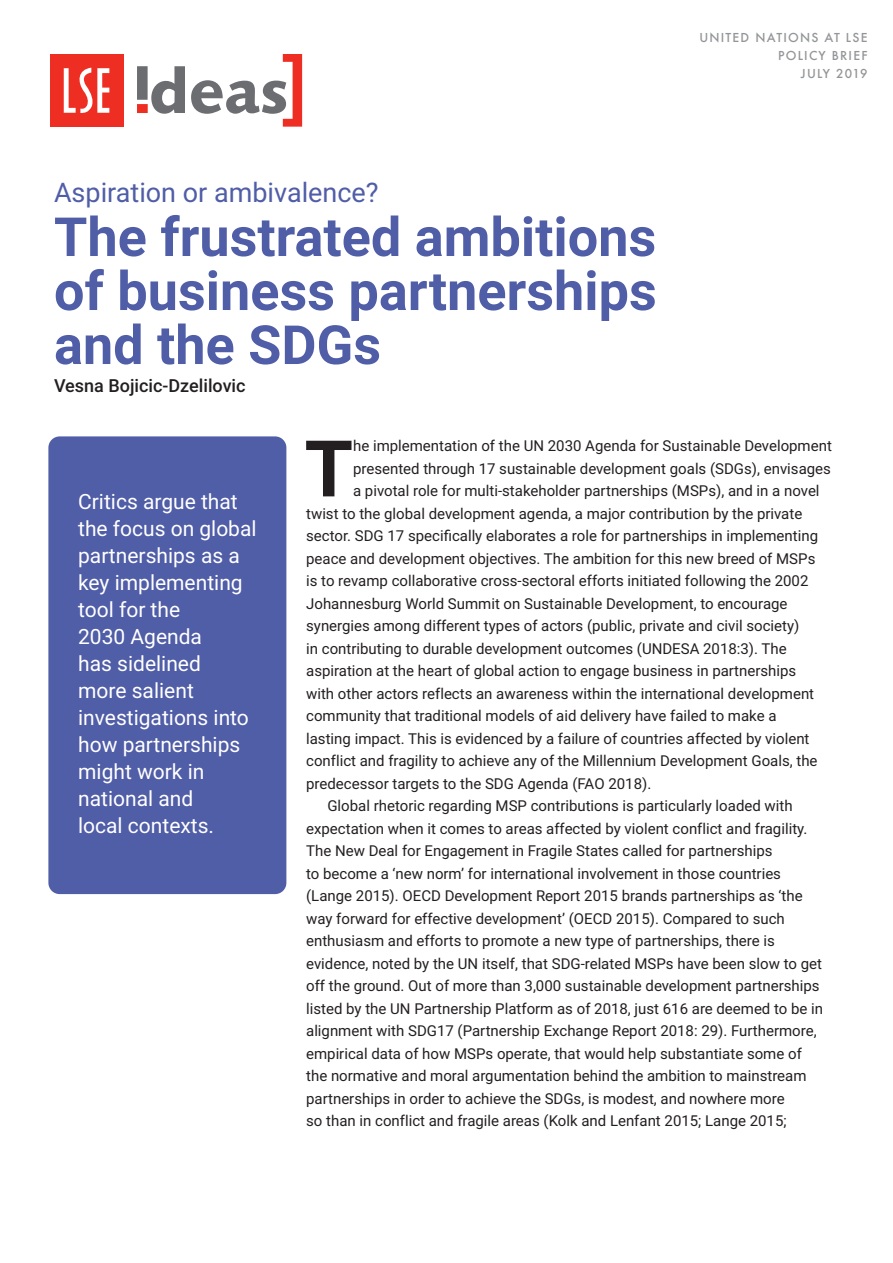
<style>
.page{position:relative;width:893px;height:1263px;background:#fff}
.page>*{position:absolute;margin:0;border:0;box-sizing:border-box;transform-origin:0 0}
.t1{font:700 78.3px "Roboto";color:#231f20}
.t2{font:700 54px/54px "Roboto";color:#505da7;text-align:justify}
.t3{font:27px "Roboto";color:#505da7}
.t4{font:21px/27px "Roboto";color:#fff}
.t5{font:500 18px "Roboto";color:#231f20}
.t6{font:15px "Roboto";color:#231f20}
.t7{font:500 12px/18px "Futura";letter-spacing:.1em;color:#939598;text-align:right}
</style>
<div class="page">
<div style="left:48px;top:436px;width:238px;height:458px;background:#505da7;border-radius:11px"></div>
<div style="left:50px;top:54px;width:73px;height:73px;background:#ee2e22"></div>
<svg style="left:64px;top:68px;width:45px;height:45px"></svg>
<div style="left:137px;top:66px;width:11px;height:34px;background:#6c6d70"></div>
<div style="left:137px;top:104px;width:11px;height:9px;background:#ee2e22"></div>
<svg style="left:151px;top:66px;width:34px;height:48px"></svg>
<svg style="left:191px;top:54px;width:111px;height:73px"></svg>
<h3 class="t3" style="left:54px;top:173px;width:326px">Aspiration or ambivalence?</h3>
<h2 class="t2" style="left:54px;top:208px;width:604px">The frustrated ambitions of business partnerships and the SDGs</h2>
<p class="t5" style="left:54px;top:373px;width:193px">Vesna Bojicic-Dzelilovic</p>
<p class="t7" style="left:699px;top:28px;width:170px">UNITED NATIONS AT LSE<br>POLICY BRIEF<br>JULY 2019</p>
<h3 class="t4" style="left:78px;top:487px;width:180px">Critics argue that the focus on global partnerships as a key implementing tool for the<br>2030 Agenda<br>has sidelined<br>more salient investigations into how partnerships might work in national and<br>local contexts.</h3>
<h1 class="t1" style="left:305px;top:414px;width:50px">T</h1>
<p class="t6" style="left:353px;top:435px;width:480px">he implementation of the UN 2030 Agenda for Sustainable Development</p>
<p class="t6" style="left:353px;top:458px;width:479px">presented through 17 sustainable development goals (SDGs), envisages</p>
<p class="t6" style="left:353px;top:480px;width:468px">a pivotal role for multi-stakeholder partnerships (MSPs), and in a novel</p>
<p class="t6" style="left:306px;top:503px;width:498px">twist to the global development agenda, a major contribution by the private</p>
<p class="t6" style="left:306px;top:525px;width:513px">sector. SDG 17 specifically elaborates a role for partnerships in implementing</p>
<p class="t6" style="left:306px;top:548px;width:511px">peace and development objectives. The ambition for this new breed of MSPs</p>
<p class="t6" style="left:306px;top:570px;width:504px">is to revamp collaborative cross-sectoral efforts initiated following the 2002</p>
<p class="t6" style="left:306px;top:593px;width:483px">Johannesburg World Summit on Sustainable Development, to encourage</p>
<p class="t6" style="left:306px;top:615px;width:495px">synergies among different types of actors (public, private and civil society)</p>
<p class="t6" style="left:306px;top:638px;width:482px">in contributing to durable development outcomes (UNDESA 2018:3). The</p>
<p class="t6" style="left:306px;top:660px;width:492px">aspiration at the heart of global action to engage business in partnerships</p>
<p class="t6" style="left:306px;top:683px;width:509px">with other actors reflects an awareness within the international development</p>
<p class="t6" style="left:306px;top:705px;width:472px">community that traditional models of aid delivery have failed to make a</p>
<p class="t6" style="left:306px;top:728px;width:505px">lasting impact. This is evidenced by a failure of countries affected by violent</p>
<p class="t6" style="left:306px;top:750px;width:513px">conflict and fragility to achieve any of the Millennium Development Goals, the</p>
<p class="t6" style="left:306px;top:773px;width:347px">predecessor targets to the SDG Agenda (FAO 2018).</p>
<p class="t6" style="left:327px;top:795px;width:467px">Global rhetoric regarding MSP contributions is particularly loaded with</p>
<p class="t6" style="left:306px;top:818px;width:503px">expectation when it comes to areas affected by violent conflict and fragility.</p>
<p class="t6" style="left:306px;top:840px;width:468px">The New Deal for Engagement in Fragile States called for partnerships</p>
<p class="t6" style="left:306px;top:863px;width:476px">to become a ‘new norm’ for international involvement in those countries</p>
<p class="t6" style="left:306px;top:885px;width:498px">(Lange 2015). OECD Development Report 2015 brands partnerships as ‘the</p>
<p class="t6" style="left:306px;top:908px;width:480px">way forward for effective development’ (OECD 2015). Compared to such</p>
<p class="t6" style="left:306px;top:930px;width:470px">enthusiasm and efforts to promote a new type of partnerships, there is</p>
<p class="t6" style="left:306px;top:953px;width:517px">evidence, noted by the UN itself, that SDG-related MSPs have been slow to get</p>
<p class="t6" style="left:306px;top:975px;width:515px">off the ground. Out of more than 3,000 sustainable development partnerships</p>
<p class="t6" style="left:306px;top:998px;width:518px">listed by the UN Partnership Platform as of 2018, just 616 are deemed to be in</p>
<p class="t6" style="left:306px;top:1020px;width:512px">alignment with SDG17 (Partnership Exchange Report 2018: 29). Furthermore,</p>
<p class="t6" style="left:306px;top:1043px;width:497px">empirical data of how MSPs operate, that would help substantiate some of</p>
<p class="t6" style="left:306px;top:1065px;width:502px">the normative and moral argumentation behind the ambition to mainstream</p>
<p class="t6" style="left:306px;top:1088px;width:480px">partnerships in order to achieve the SDGs, is modest, and nowhere more</p>
<p class="t6" style="left:306px;top:1110px;width:482px">so than in conflict and fragile areas (Kolk and Lenfant 2015; Lange 2015;</p>
</div>
